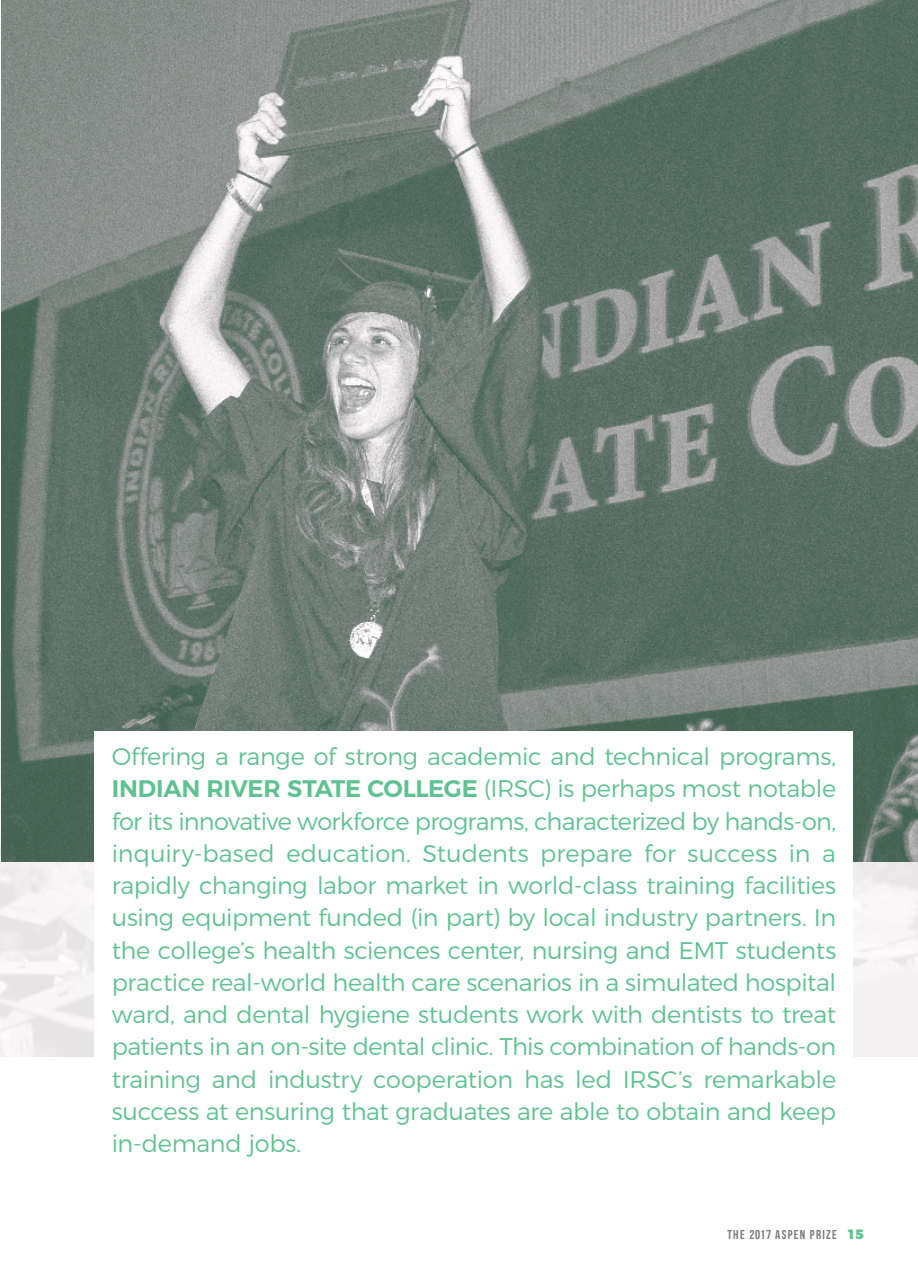
<style>
.page{position:relative;width:918px;height:1269px;background:#fff}
.page>*{position:absolute;margin:0;border:0;box-sizing:border-box;transform-origin:0 0}
.Introduction_Paragra{font:300 24px/32.2px "Montserrat";letter-spacing:-.015em;color:#60c191;text-align:justify}
.t1{font:900 13.5px "Montserrat";color:#60c191}
.t2{font:12.9px "Bebas Neue";letter-spacing:.1em;color:#79797e}
.s1{font-weight:600}
</style>
<div class="page">
<img style="left:0;top:651px;width:918px;height:406px">
<img style="left:1px;top:0;width:917px;height:861px">
<div style="left:94px;top:732px;width:759px;height:537px;background:#fff"></div>
<p class="Introduction_Paragra" style="left:112px;top:738px;width:726px">Offering a range of strong academic and technical programs, <span class="s1">INDIAN RIVER STATE COLLEGE</span> (IRSC) is perhaps most notable for its innovative workforce programs, characterized by hands-on, inquiry-based education. Students prepare for success in a rapidly changing labor market in world-class training facilities using equipment funded (in part) by local industry partners. In the college’s health sciences center, nursing and EMT students practice real-world health care scenarios in a simulated hospital ward, and dental hygiene students work with dentists to treat patients in an on-site dental clinic. This combination of hands-on training and industry cooperation has led IRSC’s remarkable success at ensuring that graduates are able to obtain and keep in-demand jobs.</p>
<p class="t2" style="left:727px;top:1228px;width:111px">THE 2017 ASPEN PRIZE</p>
<p class="t1" style="left:847px;top:1223px;width:18px">15</p>
</div>
